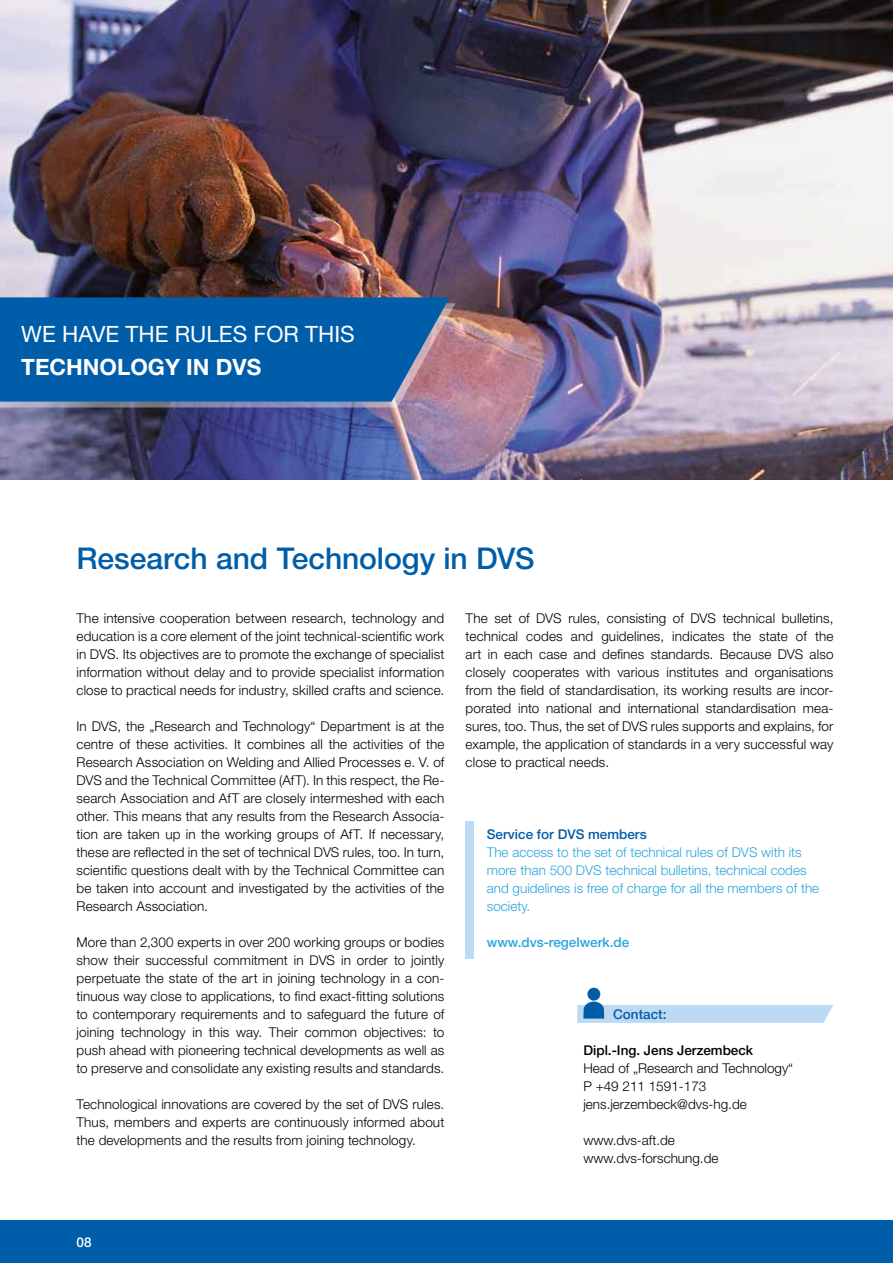
<style>
.page{position:relative;width:893px;height:1263px;background:#fff}
.page>*{position:absolute;margin:0;border:0;box-sizing:border-box;transform-origin:0 0}
.t1{font:500 30px "Helvetica Neue LT Std";color:#005da9}
.t2{font:22.5px "Helvetica Neue LT Std";color:#fff}
.t3{font:700 22.5px "Helvetica Neue LT Std";color:#fff}
.t4{font:300 13.5px/18px "Helvetica Neue LT Std";letter-spacing:.01em;color:#000;text-align:justify}
.t5{font:300 13.5px/18px "Helvetica Neue LT Std";color:#2aa5de}
.t6{font:500 13.5px "Helvetica Neue LT Std";color:#005da9}
.t7{font:500 13.5px "Helvetica Neue LT Std";color:#000}
.t8{font:500 13.5px "Helvetica Neue LT Std";color:#2aa5de}
.t9{font:500 13.5px "Helvetica Neue LT Std";color:#fff}
</style>
<div class="page">
<div style="left:0;top:1220px;width:893px;height:43px;background:#005da9"></div>
<img style="left:0;top:0;width:893px;height:479px">
<svg style="left:588px;top:988px;width:13px;height:13px"></svg>
<div style="left:587px;top:988px;width:13px;height:12px;background:#005da9;border-radius:50%"></div>
<svg style="left:577px;top:1001px;width:256px;height:22px"></svg>
<svg style="left:0;top:303px;width:455px;height:104px;background:#998ca7"></svg>
<svg style="left:0;top:297px;width:450px;height:105px;background:#0d5fa7"></svg>
<div style="left:466px;top:821px;width:8px;height:138px;background:#bddaf4"></div>
<h2 class="t2" style="left:21px;top:320px;width:335px">WE HAVE THE RULES FOR THIS</h2>
<h2 class="t3" style="left:21px;top:353px;width:242px">TECHNOLOGY IN DVS</h2>
<h1 class="t1" style="left:77px;top:541px;width:459px">Research and Technology in DVS</h1>
<p class="t4" style="left:77px;top:609px;width:369px">The intensive cooperation between research, technology and education is a core element of the joint technical-scientific work in DVS. Its objectives are to promote the exchange of specialist information without delay and to provide specialist information close to practical needs for industry, skilled crafts and science.</p>
<p class="t4" style="left:77px;top:717px;width:369px;text-align:left">In DVS, the „Research and Technology“ Department is at the centre of these activities. It combines all the activities of the Research Association on Welding and Allied Processes e. V. of DVS and the Technical Committee (AfT). In this respect, the Re&shy;search Association and AfT are closely intermeshed with each other. This means that any results from the Research Associa&shy;tion are taken up in the working groups of AfT. If necessary, these are reflected in the set of technical DVS rules, too. In turn, scientific questions dealt with by the Technical Committee can be taken into account and investigated by the activities of the Research Association.</p>
<p class="t4" style="left:77px;top:933px;width:369px">More than 2,300 experts in over 200 working groups or bodies show their successful commitment in DVS in order to jointly perpetuate the state of the art in joining technology in a con&shy;tinuous way close to applications, to find exact-fitting solutions to contemporary requirements and to safeguard the future of joining technology in this way. Their common objectives: to push ahead with pioneering technical developments as well as to preserve and consolidate any existing results and standards.</p>
<p class="t4" style="left:77px;top:1095px;width:369px">Technological innovations are covered by the set of DVS rules.<br>Thus, members and experts are continuously informed about the developments and the results from joining technology.</p>
<p class="t4" style="left:466px;top:609px;width:369px">The set of DVS rules, consisting of DVS technical bulletins, technical codes and guidelines, indicates the state of the art in each case and defines standards. Because DVS also closely cooperates with various institutes and organisations from the field of standardisation, its working results are incor&shy;porated into national and international standardisation mea&shy;sures, too. Thus, the set of DVS rules supports and explains, for example, the application of standards in a very successful way close to practical needs.</p>
<p class="t6" style="left:487px;top:826px;width:161px">Service for DVS members</p>
<p class="t5" style="left:487px;top:843px;width:334px">The access to the set of technical rules of DVS with its more than 500 DVS technical bulletins, technical codes and guidelines is free of charge for all the members of the society.</p>
<p class="t8" style="left:487px;top:934px;width:144px">www.dvs-regelwerk.de</p>
<p class="t6" style="left:613px;top:1006px;width:55px">Contact:</p>
<p class="t7" style="left:583px;top:1042px;width:171px">Dipl.-Ing. Jens Jerzembeck</p>
<p class="t4" style="left:583px;top:1059px;width:211px;text-align:left">Head of „Research and Technology“<br>P +49 211 1591-173 jens.jerzembeck@dvs-hg.de</p>
<p class="t4" style="left:583px;top:1131px;width:137px">www.dvs-aft.de www.dvs-forschung.de</p>
<p class="t9" style="left:77px;top:1234px;width:17px">08</p>
</div>
